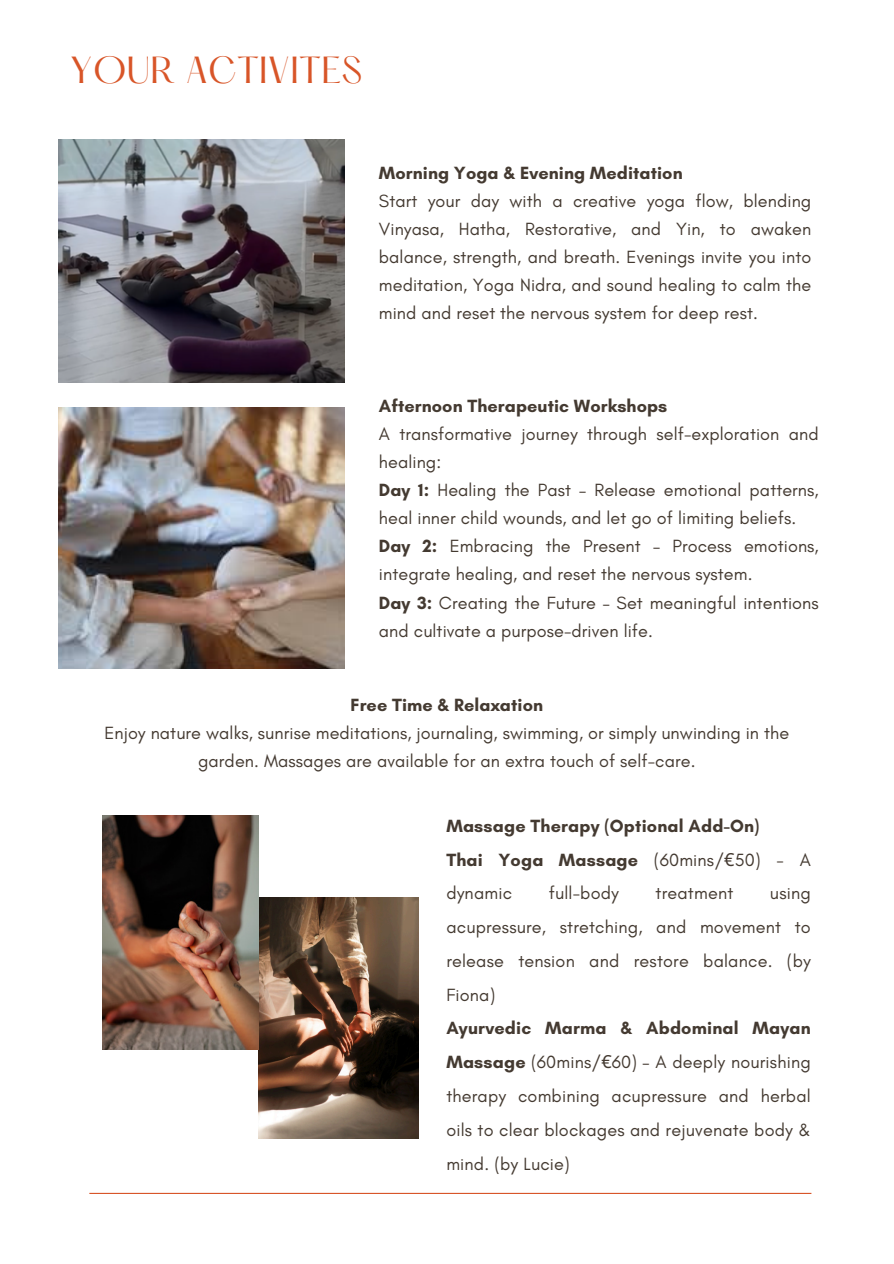
<style>
.page{position:relative;width:894px;height:1264px;background:#fff}
.page>*{position:absolute;margin:0;border:0;box-sizing:border-box;transform-origin:0 0}
.t1{font:33px "Hatton";letter-spacing:.01em;color:#d85528}
.t2{font:18px/28.2px "Glacial Indifference";letter-spacing:.005em;color:#443a31}
.t3{font:700 18px "Glacial Indifference";letter-spacing:.005em;color:#443a31}
.s1{font-weight:700}
.s2{font-family:"Noto Sans"}
</style>
<div class="page">
<hr style="left:89px;top:1192px;width:722px;height:1px;background:#d85528">
<img style="left:258px;top:897px;width:160px;height:241px">
<img style="left:103px;top:815px;width:155px;height:234px">
<img style="left:59px;top:140px;width:286px;height:243px">
<img style="left:59px;top:407px;width:286px;height:261px">
<h1 class="t1" style="left:70px;top:55px;width:294px">YOUR ACTIVITES</h1>
<p class="t3" style="left:379px;top:161px;width:305px">Morning Yoga &amp; Evening Meditation</p>
<p class="t2" style="left:379px;top:186px;width:434px;text-align:justify">Start your day with a creative yoga flow, blending Vinyasa, Hatha, Restorative, and Yin, to awaken balance, strength, and breath. Evenings invite you into meditation, Yoga Nidra, and sound healing to calm the mind and reset the nervous system for deep rest.</p>
<p class="t3" style="left:379px;top:394px;width:290px">Afternoon Therapeutic Workshops</p>
<p class="t2" style="left:379px;top:419px;width:441px">A transformative journey through self-exploration and healing:</p>
<p class="t2" style="left:379px;top:475px;width:441px"><span class="s1">Day 1:</span> Healing the Past – Release emotional patterns, heal inner child wounds, and let go of limiting beliefs.</p>
<p class="t2" style="left:379px;top:532px;width:441px"><span class="s1">Day 2:</span> Embracing the Present – Process emotions, integrate healing, and reset the nervous system.</p>
<p class="t2" style="left:379px;top:588px;width:441px"><span class="s1">Day 3:</span> Creating the Future – Set meaningful intentions and cultivate a purpose-driven life.</p>
<p class="t3" style="left:350px;top:693px;width:194px">Free Time &amp; Relaxation</p>
<p class="t2" style="left:104px;top:718px;width:686px;text-align:center">Enjoy nature walks, sunrise meditations, journaling, swimming, or simply unwinding in the garden. Massages are available for an extra touch of self-care.</p>
<p class="t3" style="left:446px;top:814px;width:314px">Massage Therapy (Optional Add-On)</p>
<p class="t2" style="left:446px;top:842px;width:366px;line-height:33.8px"><span class="s1">Thai Yoga Massage</span> (60mins/<span class="s2">€</span>50) - A dynamic</p>
<p class="t2" style="left:548px;top:879px;width:72px">full-body</p>
<p class="t2" style="left:655px;top:879px;width:79px">treatment</p>
<p class="t2" style="left:446px;top:876px;width:366px;line-height:33.8px;text-align:justify;text-indent:323px">using acupressure, stretching, and movement to release tension and restore balance. (by Fiona)</p>
<p class="t2" style="left:446px;top:1011px;width:366px;line-height:33.8px;text-align:justify"><span class="s1">Ayurvedic Marma &amp; Abdominal Mayan Massage</span> (60mins/<span class="s2">€</span>60) – A deeply nourishing therapy combining acupressure and herbal oils to clear blockages and rejuvenate body &amp; mind. (by Lucie)</p>
</div>
